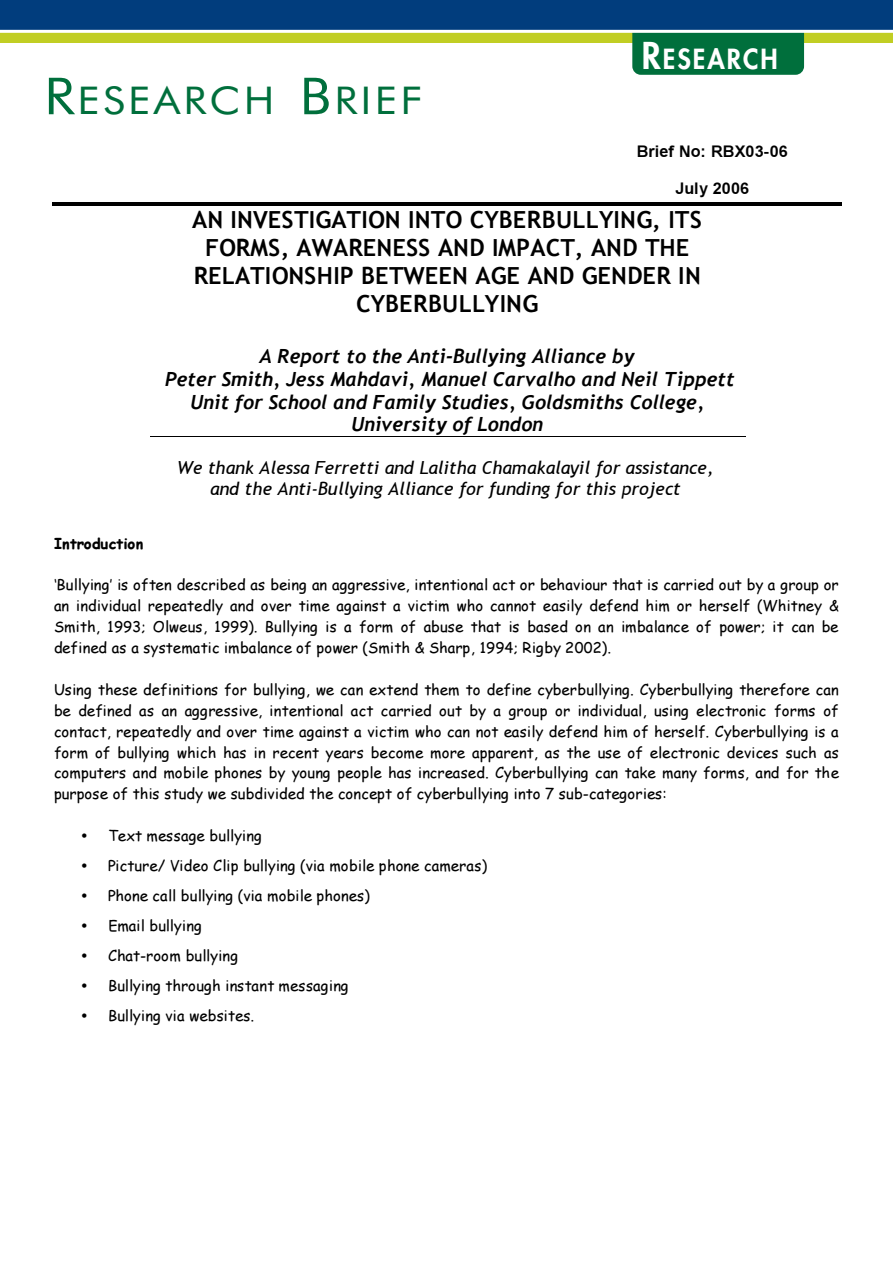
<style>
.page{position:relative;width:893px;height:1263px;background:#fff}
.page>*{position:absolute;margin:0;border:0;box-sizing:border-box;transform-origin:0 0}
.t1{font:38.25px "Futura BT";letter-spacing:.08em;color:#006f3c;scale:1.11 1}
.t2{font:800 27px "Futura";letter-spacing:.075em;color:#fff;scale:.95 1}
.t3{font:23.7px/27.9px "Trebuchet MS Bold+T42+IGIZRI";letter-spacing:.005em;color:#000;text-align:center}
.t4{font:19.5px/22.6px "Trebuchet Bold Italic+T42+SLMLKH";letter-spacing:.005em;color:#000;text-align:center}
.t5{font:18px/20.9px "Trebuchet MS Italic+T42+KEQHYV";color:#000;text-align:center}
.t6{font:16.2px "Arial Bold MT+T42+HOCNCR";letter-spacing:.005em;color:#000}
.t7{font:14.7px/20.9px "Comic Sans MS+T42+MWXDKX";letter-spacing:.01em;color:#000;text-align:justify}
.t8{font:14.7px "Comic Sans MS Bold+T42+CJKBOW";letter-spacing:.005em;color:#000}
.s1{font-size:51px}
.s2{font-size:36px}
</style>
<div class="page">
<hr style="left:52px;top:205px;width:789px;height:1px;background:#000">
<hr style="left:52px;top:203px;width:789px;height:1px;background:#000">
<hr style="left:150px;top:436px;width:595px;height:1px;background:#000">
<div style="left:0;top:32px;width:893px;height:11px;background:#c1ce23"></div>
<div style="left:632px;top:22px;width:172px;height:53px;background:#006f3c;border-radius:9px"></div>
<div style="left:0;top:0;width:893px;height:30px;background:#013d7d"></div>
<hr style="left:0;top:30px;width:893px;height:3px;background:#fff">
<h1 class="t1" style="left:44px;top:85px;width:342px"><span class="s1">R</span>ESEARCH <span class="s1">B</span>RIEF</h1>
<h2 class="t2" style="left:642px;top:46px;width:144px"><span class="s2">R</span>ESEARCH</h2>
<p class="t6" style="left:637px;top:145px;width:152px">Brief No: RBX03-06</p>
<p class="t6" style="left:675px;top:182px;width:75px">July 2006</p>
<h3 class="t3" style="left:192px;top:208px;width:511px">AN INVESTIGATION INTO CYBERBULLYING, ITS FORMS, AWARENESS AND IMPACT, AND THE RELATIONSHIP BETWEEN AGE AND GENDER IN CYBERBULLYING</h3>
<h3 class="t4" style="left:165px;top:346px;width:571px">A Report to the Anti-Bullying Alliance by<br>Peter Smith, Jess Mahdavi, Manuel Carvalho and Neil Tippett Unit for School and Family Studies, Goldsmiths College, University of London</h3>
<p class="t5" style="left:177px;top:459px;width:538px">We thank Alessa Ferretti and Lalitha Chamakalayil for assistance, and the Anti-Bullying Alliance for funding for this project</p>
<p class="t8" style="left:54px;top:537px;width:91px">Introduction</p>
<p class="t7" style="left:54px;top:576px;width:786px">‘Bullying’ is often described as being an aggressive, intentional act or behaviour that is carried out by a group or an individual repeatedly and over time against a victim who cannot easily defend him or herself (Whitney &amp; Smith, 1993; Olweus, 1999). Bullying is a form of abuse that is based on an imbalance of power; it can be defined as a systematic imbalance of power (Smith &amp; Sharp, 1994; Rigby 2002).</p>
<p class="t7" style="left:54px;top:681px;width:787px">Using these definitions for bullying, we can extend them to define cyberbullying. Cyberbullying therefore can be defined as an aggressive, intentional act carried out by a group or individual, using electronic forms of contact, repeatedly and over time against a victim who can not easily defend him of herself. Cyberbullying is a form of bullying which has in recent years become more apparent, as the use of electronic devices such as computers and mobile phones by young people has increased. Cyberbullying can take many forms, and for the purpose of this study we subdivided the concept of cyberbullying into 7 sub-categories:</p>
<p class="t7" style="left:81px;top:827px;width:183px">• Text message bullying</p>
<p class="t7" style="left:81px;top:857px;width:408px">• Picture/ Video Clip bullying (via mobile phone cameras)</p>
<p class="t7" style="left:81px;top:887px;width:290px">• Phone call bullying (via mobile phones)</p>
<p class="t7" style="left:81px;top:917px;width:122px">• Email bullying</p>
<p class="t7" style="left:81px;top:947px;width:159px">• Chat-room bullying</p>
<p class="t7" style="left:81px;top:977px;width:269px">• Bullying through instant messaging</p>
<p class="t7" style="left:81px;top:1006px;width:175px">• Bullying via websites.</p>
</div>
